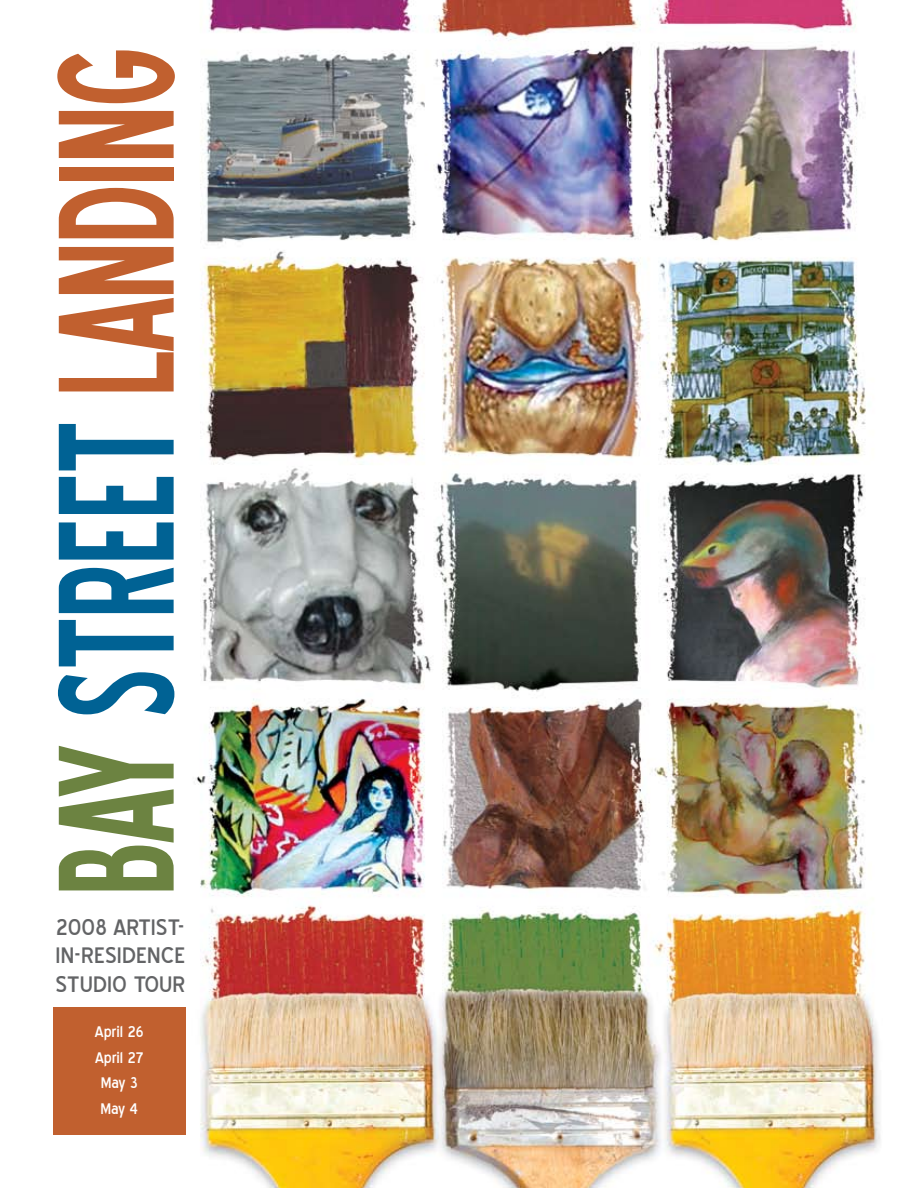
<style>
.page{position:relative;width:918px;height:1188px;background:#fff}
.page>*{position:absolute;margin:0;border:0;box-sizing:border-box;transform-origin:0 0}
.t1{font:207.3px "Blue Highway Condensed";color:#c1602f;scale:.89 1}
.t2{font:28.5px/28.5px "Blue Highway";color:#636466;text-align:justify}
.t3{font:19.5px/25.5px "Blue Highway";color:#fff}
.s1{color:#6c8341}
.s2{color:#006294}
</style>
<div class="page">
<img style="left:185px;top:0;width:695px;height:1188px">
<div style="left:53px;top:1007px;width:132px;height:128px;background:#c1602f"></div>
<h1 class="t1" style="left:28px;top:895px;width:954px;rotate:-90deg"><span class="s1">BAY</span> <span class="s2">STREET</span> LANDING</h1>
<p class="t2" style="left:55px;top:913px;width:132px">2008 ARTIST-IN-RESIDENCE STUDIO TOUR</p>
<p class="t3" style="left:95px;top:1020px;width:50px">April 26<br>April 27<br>May 3<br>May 4</p>
</div>
